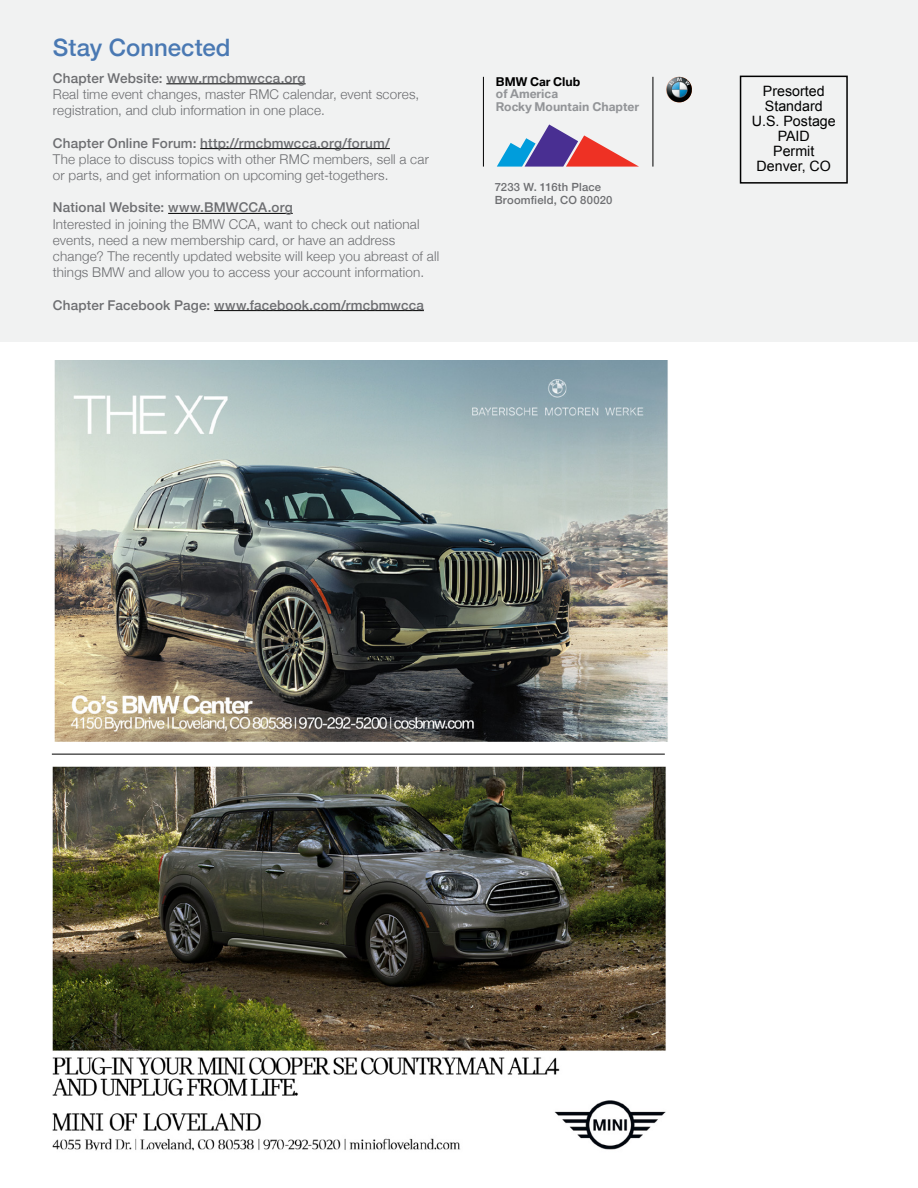
<style>
.page{position:relative;width:918px;height:1188px;background:#fff}
.page>*{position:absolute;margin:0;border:0;box-sizing:border-box;transform-origin:0 0}
.t1{font:500 24px "Helvetica Neue";color:#4a79b3}
.t2{font:14.25px/15px "Arial";color:#000;text-align:center}
.t3{font:300 13.5px/16.2px "Helvetica Neue";letter-spacing:.01em;color:#6d6e71}
.t4{font:500 13.5px "Helvetica Neue";letter-spacing:.015em;color:#6d6e71}
.t5{font:700 11.7px/12.8px "BMW Type Global Pro";color:#939598}
.t6{font:700 11.7px "BMW Type Global Pro";color:#000}
.t7{font:500 11.25px/13.5px "Helvetica Neue";letter-spacing:.02em;color:#6d6e71}
</style>
<div class="page">
<div style="left:0;top:0;width:918px;height:341px;background:#f1f2f2"></div>
<div style="left:740px;top:76px;width:108px;height:108px;border:2px solid #000"></div>
<hr style="left:166px;top:83px;width:140px;height:1px;background:#000">
<hr style="left:200px;top:148px;width:190px;height:1px;background:#000">
<hr style="left:168px;top:213px;width:125px;height:1px;background:#000">
<hr style="left:214px;top:310px;width:210px;height:1px;background:#000">
<hr style="left:483px;top:77px;width:1px;height:90px;background:#000">
<hr style="left:652px;top:77px;width:1px;height:90px;background:#000">
<svg style="left:497px;top:124px;width:142px;height:43px"></svg>
<img style="left:666px;top:77px;width:26px;height:26px">
<img style="left:54px;top:361px;width:614px;height:380px">
<img style="left:52px;top:766px;width:614px;height:385px">
<hr style="left:52px;top:754px;width:613px;height:1px;background:#000">
<h1 class="t1" style="left:53px;top:28px;width:179px">Stay Connected</h1>
<p class="t4" style="left:53px;top:67px;width:254px">Chapter Website: www.rmcbmwcca.org</p>
<p class="t3" style="left:53px;top:85px;width:368px">Real time event changes, master RMC calendar, event scores, registration, and club information in one place.</p>
<p class="t4" style="left:53px;top:132px;width:338px">Chapter Online Forum: http://rmcbmwcca.org/forum/</p>
<p class="t3" style="left:53px;top:150px;width:378px">The place to discuss topics with other RMC members, sell a car or parts, and get information on upcoming get-togethers.</p>
<p class="t4" style="left:53px;top:197px;width:241px">National Website: www.BMWCCA.org</p>
<p class="t3" style="left:53px;top:215px;width:388px">Interested in joining the BMW CCA, want to check out national events, need a new membership card, or have an address change? The recently updated website will keep you abreast of all things BMW and allow you to access your account information.</p>
<p class="t4" style="left:53px;top:294px;width:373px">Chapter Facebook Page: www.facebook.com/rmcbmwcca</p>
<p class="t6" style="left:496px;top:75px;width:86px">BMW Car Club</p>
<p class="t5" style="left:496px;top:88px;width:145px">of America<br>Rocky Mountain Chapter</p>
<p class="t7" style="left:495px;top:179px;width:119px">7233 W. 116th Place<br>Broomfield, CO 80020</p>
<p class="t2" style="left:752px;top:83px;width:85px">Presorted<br>Standard<br>U.S. Postage<br>PAID<br>Permit<br>Denver, CO</p>
</div>
